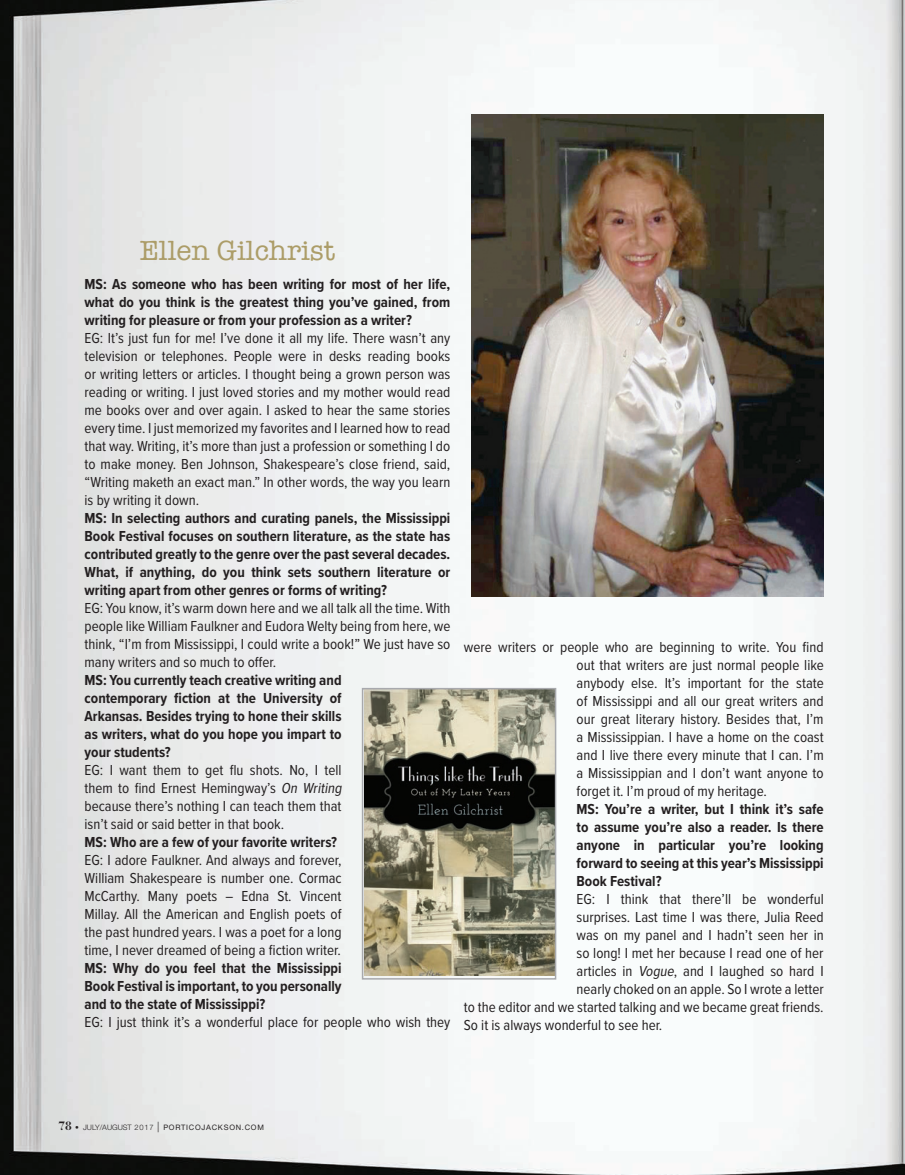
<style>
.page{position:relative;width:905px;height:1175px;background:#fff}
.page>*{position:absolute;margin:0;border:0;box-sizing:border-box;transform-origin:0 0}
.t1{font:28.5px "American Typewriter";color:#ac9d68}
.body{font:15px/18px "Proxima Nova Cond";color:#231f20;text-align:justify}
.body-2{font:700 15px/18px "Proxima Nova Cond";color:#231f20;text-align:justify}
.t2{font:7.5px "Helvetica Neue LT Std";letter-spacing:.1em;color:#231f20}
.s1{font-style:italic}
.s2{font-family:"Bauer Bodoni Std";font-weight:700;font-size:12px}
.s3{font-weight:200}
.s4{font-weight:300}
.s5{font-weight:300;font-size:10.5px}
</style>
<div class="page">
<img style="left:0;top:0;width:904px;height:1174px">
<img style="left:471px;top:114px;width:353px;height:482px">
<img style="left:365px;top:691px;width:188px;height:284px">
<div style="left:362px;top:688px;width:194px;height:291px;border:2px solid #a8a9ad"></div>
<p class="t1" style="left:140px;top:228px;width:197px">Ellen Gilchrist</p>
<p class="body-2" style="left:85px;top:274px;width:367px">MS: As someone who has been writing for most of her life, what do you think is the greatest thing you’ve gained, from writing for pleasure or from your profession as a writer?</p>
<p class="body" style="left:85px;top:328px;width:367px">EG: It’s just fun for me! I’ve done it all my life. There wasn’t any television or telephones. People were in desks reading books or writing letters or articles. I thought being a grown person was reading or writing. I just loved stories and my mother would read me books over and over again. I asked to hear the same stories every time. I just memorized my favorites and I learned how to read that way. Writing, it’s more than just a profession or something I do to make money. Ben Johnson, Shakespeare’s close friend, said, “Writing maketh an exact man.” In other words, the way you learn is by writing it down.</p>
<p class="body-2" style="left:85px;top:508px;width:367px">MS: In selecting authors and curating panels, the Mississippi Book Festival focuses on southern literature, as the state has contributed greatly to the genre over the past several decades.<br>What, if anything, do you think sets southern literature or writing apart from other genres or forms of writing?</p>
<p class="body" style="left:85px;top:598px;width:367px">EG: You know, it’s warm down here and we all talk all the time. With people like William Faulkner and Eudora Welty being from here, we think, “I’m from Mississippi, I could write a book!” We just have so many writers and so much to offer.</p>
<p class="body-2" style="left:85px;top:670px;width:258px">MS: You currently teach creative writing and contemporary fiction at the University of Arkansas. Besides trying to hone their skills as writers, what do you hope you impart to your students?</p>
<p class="body" style="left:85px;top:760px;width:262px;text-align:left">EG: I want them to get flu shots. No, I tell them to find Ernest Hemingway’s <span class="s1">On Writing </span>because there’s nothing I can teach them that isn’t said or said better in that book.</p>
<p class="body-2" style="left:85px;top:832px;width:254px">MS: Who are a few of your favorite writers?</p>
<p class="body" style="left:85px;top:850px;width:258px">EG: I adore Faulkner. And always and forever, William Shakespeare is number one. Cormac McCarthy. Many poets – Edna St. Vincent Millay. All the American and English poets of the past hundred years. I was a poet for a long time, I never dreamed of being a fiction writer.</p>
<p class="body-2" style="left:85px;top:958px;width:258px">MS: Why do you feel that the Mississippi Book Festival is important, to you personally and to the state of Mississippi?</p>
<p class="body" style="left:85px;top:1012px;width:367px">EG: I just think it’s a wonderful place for people who wish they</p>
<p class="body" style="left:576px;top:637px;width:249px;text-indent:-113px">were writers or people who are beginning to write. You find out that writers are just normal people like anybody else. It’s important for the state of Mississippi and all our great writers and our great literary history. Besides that, I’m a Mississippian. I have a home on the coast and I live there every minute that I can. I’m a Mississippian and I don’t want anyone to forget it. I’m proud of my heritage.</p>
<p class="body-2" style="left:576px;top:799px;width:249px">MS: You’re a writer, but I think it’s safe to assume you’re also a reader. Is there anyone in particular you’re looking forward to seeing at this year’s Mississippi Book Festival?</p>
<p class="body" style="left:576px;top:889px;width:249px">EG: I think that there’ll be wonderful</p>
<p class="body" style="left:576px;top:907px;width:248px">surprises. Last time I was there, Julia Reed</p>
<p class="body" style="left:576px;top:925px;width:249px">was on my panel and I hadn’t seen her in</p>
<p class="body" style="left:576px;top:943px;width:248px">so long! I met her because I read one of her</p>
<p class="body" style="left:576px;top:961px;width:248px">articles in <span class="s1">Vogue</span>, and I laughed so hard I</p>
<p class="body" style="left:576px;top:979px;width:249px">nearly choked on an apple. So I wrote a letter</p>
<p class="body" style="left:464px;top:997px;width:361px">to the editor and we started talking and we became great friends.</p>
<p class="body" style="left:464px;top:1015px;width:200px">So it is always wonderful to see her.</p>
<p class="t2" style="left:58px;top:1122px;width:207px"><span class="s2">78</span> <span class="s3">•</span> <span class="s4">JULY/AUGUST 2017</span> <span class="s5">|</span> PORTICOJACKSON.COM</p>
</div>
